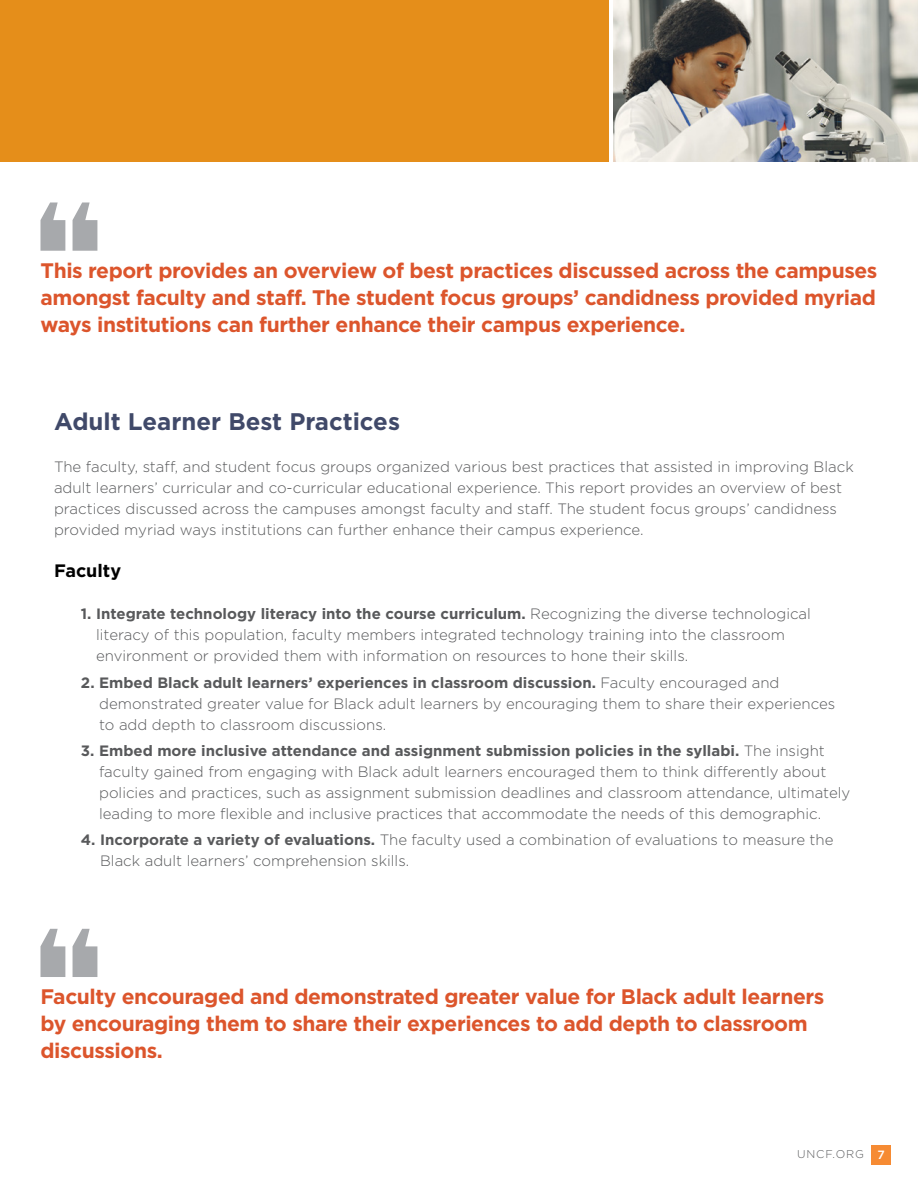
<style>
.page{position:relative;width:918px;height:1188px;background:#fff}
.page>*{position:absolute;margin:0;border:0;box-sizing:border-box;transform-origin:0 0}
.t1{font:700 24px "Gotham";color:#404969}
.t2{font:700 21px/27px "Gotham";letter-spacing:-.02em;color:#dc552c;text-align:justify}
.t3{font:700 18px "Gotham";color:#000}
.t4{font:300 15px/21px "Gotham";color:#58595b}
.t5{font:300 11.25px "Gotham";letter-spacing:.08em;color:#58595b}
.s1{font-weight:700}
.s2{font-weight:500;font-size:12px;color:#fff}
</style>
<div class="page">
<div style="left:871px;top:1145px;width:20px;height:20px;background:#f68b33"></div>
<div style="left:0;top:0;width:609px;height:162px;background:#e58e1a"></div>
<img style="left:613px;top:0;width:305px;height:162px">
<svg style="left:40px;top:203px;width:57px;height:48px"></svg>
<svg style="left:40px;top:929px;width:57px;height:48px"></svg>
<h2 class="t2" style="left:40px;top:256px;width:839px">This report provides an overview of best practices discussed across the campuses amongst faculty and staff. The student focus groups’ candidness provided myriad ways institutions can further enhance their campus experience.</h2>
<h1 class="t1" style="left:54px;top:408px;width:348px">Adult Learner Best Practices</h1>
<p class="t4" style="left:54px;top:456px;width:801px">The faculty, staff, and student focus groups organized various best practices that assisted in improving Black adult learners’ curricular and co-curricular educational experience. This report provides an overview of best practices discussed across the campuses amongst faculty and staff. The student focus groups’ candidness provided myriad ways institutions can further enhance their campus experience.</p>
<p class="t3" style="left:54px;top:560px;width:69px">Faculty</p>
<p class="t4" style="left:96px;top:603px;width:716px;text-indent:-15px"><span class="s1">1. Integrate technology literacy into the course curriculum.</span> Recognizing the diverse technological literacy of this population, faculty members integrated technology training into the classroom environment or provided them with information on resources to hone their skills.</p>
<p class="t4" style="left:99px;top:672px;width:738px;text-indent:-18px"><span class="s1">2. Embed Black adult learners’ experiences in classroom discussion.</span> Faculty encouraged and demonstrated greater value for Black adult learners by encouraging them to share their experiences to add depth to classroom discussions.</p>
<p class="t4" style="left:99px;top:740px;width:753px;text-indent:-18px"><span class="s1">3. Embed more inclusive attendance and assignment submission policies in the syllabi.</span> The insight faculty gained from engaging with Black adult learners encouraged them to think differently about policies and practices, such as assignment submission deadlines and classroom attendance, ultimately leading to more flexible and inclusive practices that accommodate the needs of this demographic.</p>
<p class="t4" style="left:100px;top:829px;width:735px;text-indent:-19px"><span class="s1">4. Incorporate a variety of evaluations.</span> The faculty used a combination of evaluations to measure the<br>Black adult learners’ comprehension skills.</p>
<h2 class="t2" style="left:40px;top:983px;width:785px;text-align:left">Faculty encouraged and demonstrated greater value for Black adult learners by encouraging them to share their experiences to add depth to classroom discussions.</h2>
<p class="t5" style="left:797px;top:1148px;width:89px">UNCF.ORG <span class="s2">7</span></p>
</div>
